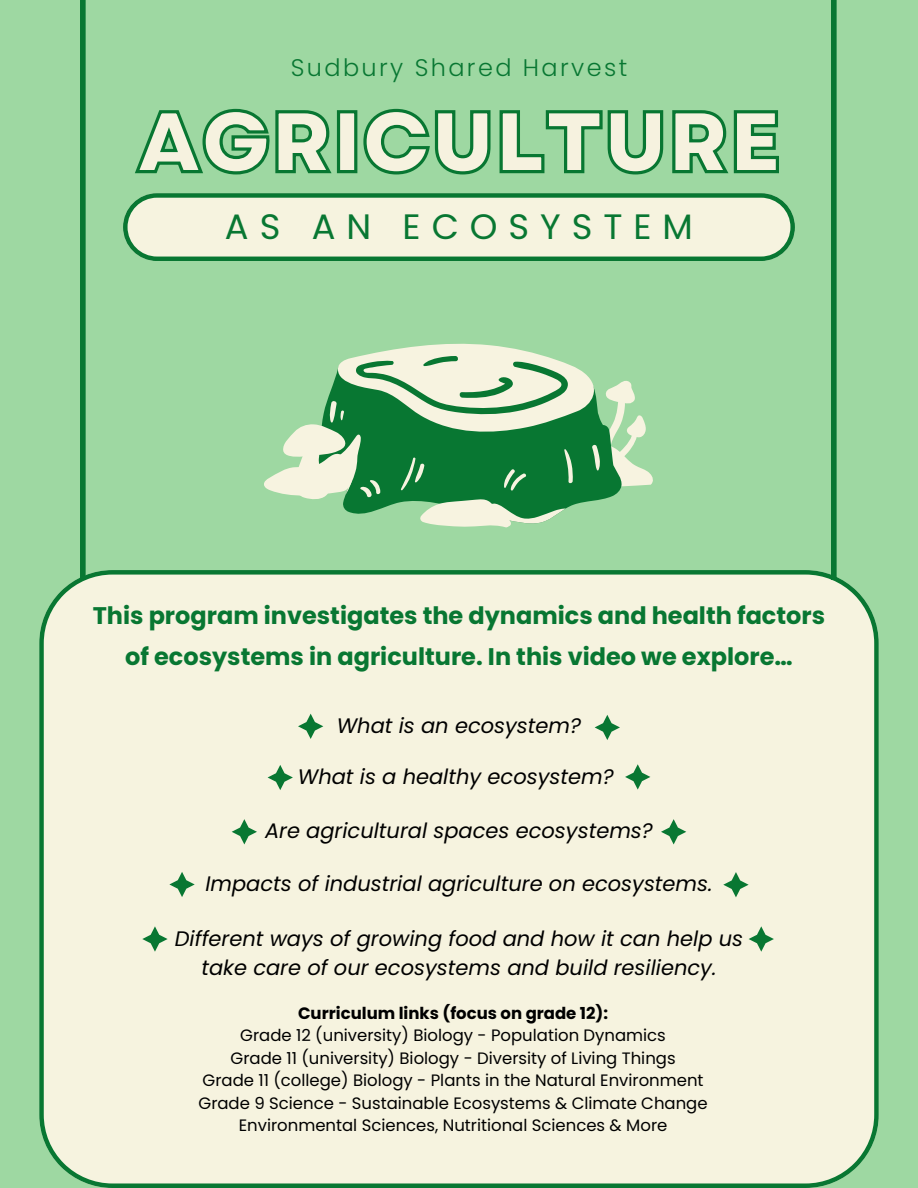
<style>
.page{position:relative;width:918px;height:1188px;background:#9ed8a2}
.page>*{position:absolute;margin:0;border:0;box-sizing:border-box;transform-origin:0 0}
.t1{font:800 85.5px "Garet";color:#f6f2df}
.t2{font:35.25px "Poppins";letter-spacing:.31em;color:#087732}
.t3{font:700 24px/41.7px "Poppins";color:#087732;text-align:center}
.t4{font:300 24px "Poppins";letter-spacing:.1em;color:#087732}
.t5{font:italic 21px/29.2px "Poppins";color:#000;text-align:center}
.t6{font:16.5px "Poppins";color:#000}
.t7{font:700 16.5px "Poppins";color:#000}
</style>
<div class="page">
<div style="left:39px;top:570px;width:840px;height:618px;background:#f6f3df"></div>
<svg style="left:123px;top:193px;width:672px;height:68px;background:#d2e1c5"></svg>
<div style="left:80px;top:0;width:6px;height:580px;background:#087732"></div>
<div style="left:831px;top:0;width:6px;height:580px;background:#087732"></div>
<svg style="left:264px;top:343px;width:389px;height:184px"></svg>
<svg style="left:135px;top:108px;width:644px;height:67px"></svg>
<svg style="left:298px;top:714px;width:25px;height:25px"></svg>
<svg style="left:595px;top:715px;width:25px;height:25px"></svg>
<svg style="left:268px;top:765px;width:25px;height:25px"></svg>
<svg style="left:625px;top:764px;width:25px;height:26px"></svg>
<svg style="left:232px;top:819px;width:25px;height:25px"></svg>
<svg style="left:661px;top:819px;width:25px;height:25px"></svg>
<svg style="left:169px;top:872px;width:26px;height:25px"></svg>
<svg style="left:723px;top:872px;width:26px;height:25px"></svg>
<svg style="left:142px;top:926px;width:26px;height:26px"></svg>
<svg style="left:749px;top:926px;width:25px;height:26px"></svg>
<p class="t4" style="left:291px;top:51px;width:338px">Sudbury Shared Harvest</p>
<h1 class="t1" style="left:137px;top:80px;width:646px">AGRICULTURE</h1>
<p class="t2" style="left:225px;top:202px;width:470px">AS AN ECOSYSTEM</p>
<h4 class="t3" style="left:93px;top:594px;width:734px">This program investigates the dynamics and health factors of ecosystems in agriculture. In this video we explore…</h4>
<p class="t5" style="left:337px;top:711px;width:246px">What is an ecosystem?</p>
<h5 class="t5" style="left:298px;top:762px;width:317px">What is a healthy ecosystem?</h5>
<p class="t5" style="left:265px;top:816px;width:389px">Are agricultural spaces ecosystems?</p>
<p class="t5" style="left:205px;top:869px;width:509px">Impacts of industrial agriculture on ecosystems.</p>
<h5 class="t5" style="left:175px;top:924px;width:570px">Different ways of growing food and how it can help us take care of our ecosystems and build resiliency.</h5>
<h2 class="t7" style="left:298px;top:1001px;width:312px">Curriculum links (focus on grade 12):</h2>
<p class="t6" style="left:240px;top:1024px;width:427px">Grade 12 (university) Biology - Population Dynamics</p>
<h3 class="t6" style="left:231px;top:1046px;width:447px">Grade 11 (university) Biology - Diversity of Living Things</h3>
<p class="t6" style="left:203px;top:1069px;width:503px">Grade 11 (college) Biology - Plants in the Natural Environment</p>
<h5 class="t6" style="left:199px;top:1091px;width:511px">Grade 9 Science - Sustainable Ecosystems &amp; Climate Change</h5>
<p class="t6" style="left:239px;top:1114px;width:430px">Environmental Sciences, Nutritional Sciences &amp; More</p>
</div>
